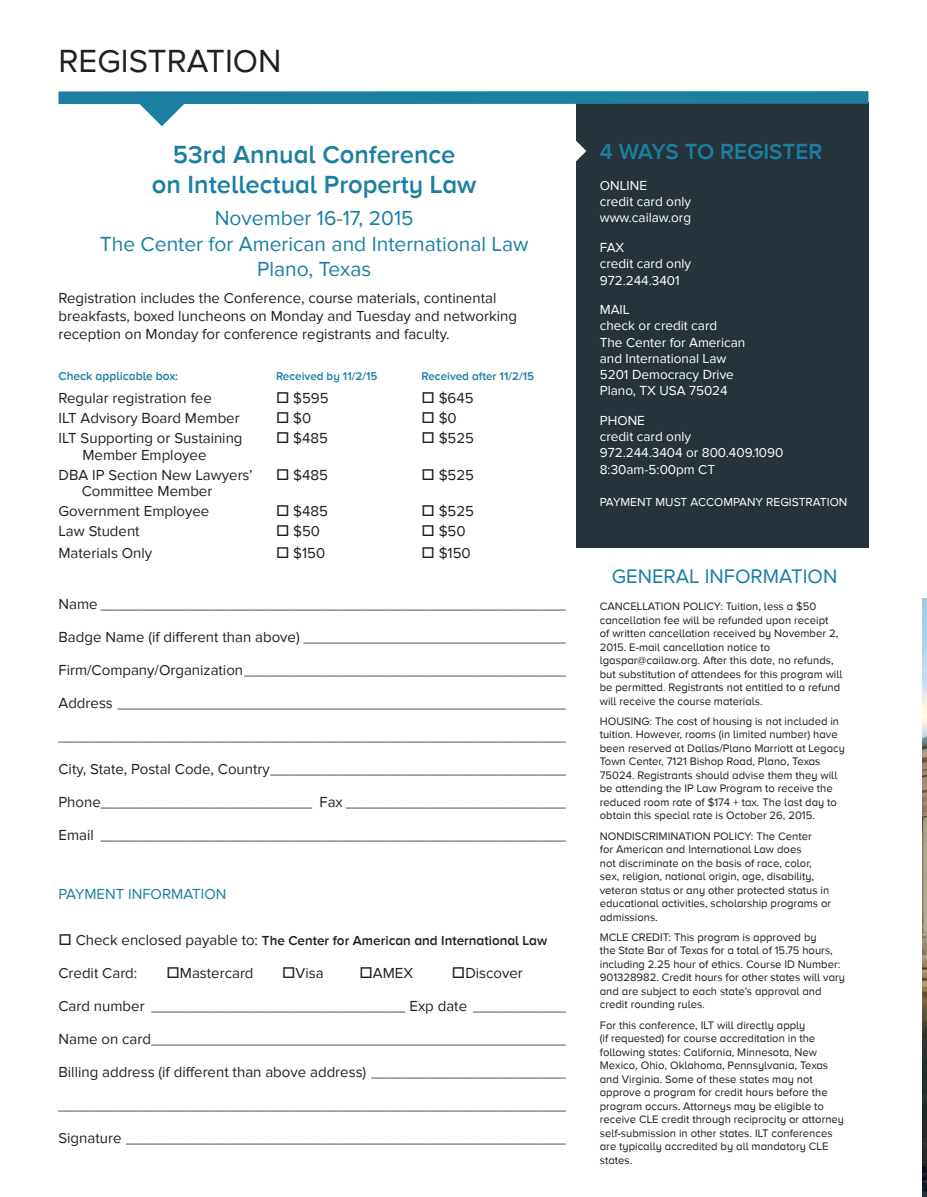
<style>
.page{position:relative;width:927px;height:1197px;background:#fff}
.page>*{position:absolute;margin:0;border:0;box-sizing:border-box;transform-origin:0 0}
.t1{font:33px "Proxima Nova";color:#231f20}
.t2{font:600 25.5px/30.6px "Proxima Nova A";color:#1b7fa2;text-align:center}
.t3{font:600 22.5px "Proxima Nova A";color:#1b7fa2}
.t4{font:21px/25.2px "Proxima Nova";color:#1b7fa2;text-align:center}
.t5{font:20.25px "Proxima Nova";color:#1b7fa2}
.t6{font:15px/18px "Proxima Nova";color:#231f20}
.t7{font:15px "Proxima Nova";color:#1b7fa2}
.t8{font:13.5px/16.2px "Proxima Nova";color:#fff}
.t9{font:600 13.5px "Proxima Nova A";color:#231f20}
.t10{font:12px "Proxima Nova";color:#fff}
.t11{font:600 12px "Proxima Nova A";color:#1b7fa2}
.t12{font:600 11.7px "Proxima Nova A";color:#1b7fa2}
.t13{font:11.25px/13.5px "Proxima Nova A";color:#231f20}
.s1{font-family:"Proxima Nova";font-weight:400;font-size:15px}
</style>
<div class="page">
<div style="left:576px;top:102px;width:292px;height:446px;background:#27333a"></div>
<svg style="left:576px;top:140px;width:10px;height:22px"></svg>
<svg style="left:58px;top:91px;width:810px;height:35px"></svg>
<img style="left:922px;top:599px;width:5px;height:593px">
<h1 class="t1" style="left:58px;top:42px;width:81px">Registration</h1>
<h2 class="t2" style="left:152px;top:139px;width:326px">53rd Annual Conference<br>on Intellectual Property Law</h2>
<h3 class="t4" style="left:100px;top:206px;width:430px">November 16-17, 2015<br>The Center for American and International Law<br>Plano, Texas</h3>
<h3 class="t6" style="left:58px;top:289px;width:460px">Registration includes the Conference, course materials, continental breakfasts, boxed luncheons on Monday and Tuesday and networking reception on Monday for conference registrants and faculty.</h3>
<p class="t11" style="left:58px;top:370px;width:121px">Check applicable box:</p>
<p class="t12" style="left:276px;top:370px;width:128px">Received by 11/2/15 R</p>
<p class="t12" style="left:428px;top:370px;width:107px">eceived after 11/2/15</p>
<h3 class="t6" style="left:59px;top:389px;width:155px">Regular registration fee</h3>
<h3 class="t6" style="left:276px;top:389px;width:54px">□ $595</h3>
<h3 class="t6" style="left:422px;top:389px;width:54px">□ $645</h3>
<h3 class="t6" style="left:59px;top:409px;width:183px">ILT Advisory Board Member</h3>
<h3 class="t6" style="left:276px;top:409px;width:37px">□ $0</h3>
<h3 class="t6" style="left:422px;top:409px;width:37px">□ $0</h3>
<h3 class="t6" style="left:59px;top:429px;width:186px">ILT Supporting or Sustaining</h3>
<h3 class="t6" style="left:276px;top:429px;width:54px">□ $485</h3>
<h3 class="t6" style="left:422px;top:429px;width:54px">□ $525</h3>
<h3 class="t6" style="left:59px;top:445px;width:196px;line-height:20px;text-indent:24px">Member Employee<br>DBA IP Section New Lawyers’</h3>
<h3 class="t6" style="left:276px;top:466px;width:54px">□ $485</h3>
<h3 class="t6" style="left:422px;top:466px;width:54px">□ $525</h3>
<h3 class="t6" style="left:59px;top:481px;width:155px;line-height:20px;text-align:right">Committee Member<br>Government Employee</h3>
<h3 class="t6" style="left:276px;top:502px;width:54px">□ $485</h3>
<h3 class="t6" style="left:422px;top:502px;width:54px">□ $525</h3>
<h3 class="t6" style="left:59px;top:522px;width:83px">Law Student</h3>
<h3 class="t6" style="left:276px;top:522px;width:46px">□ $50</h3>
<h3 class="t6" style="left:422px;top:522px;width:46px">□ $50</h3>
<h3 class="t6" style="left:59px;top:544px;width:95px">Materials Only</h3>
<h3 class="t6" style="left:276px;top:544px;width:51px">□ $150</h3>
<h3 class="t6" style="left:422px;top:544px;width:51px">□ $150</h3>
<h3 class="t6" style="left:59px;top:596px;width:509px">Name _______________________________________________________</h3>
<h3 class="t6" style="left:59px;top:629px;width:509px">Badge Name (if different than above) _______________________________</h3>
<h3 class="t6" style="left:59px;top:662px;width:509px">Firm/Company/Organization______________________________________</h3>
<h3 class="t6" style="left:59px;top:695px;width:509px">Address _____________________________________________________</h3>
<h3 class="t6" style="left:59px;top:728px;width:509px">____________________________________________________________</h3>
<h3 class="t6" style="left:59px;top:761px;width:509px">City, State, Postal Code, Country___________________________________</h3>
<h3 class="t6" style="left:59px;top:794px;width:509px">Phone_________________________ Fax __________________________</h3>
<h3 class="t6" style="left:59px;top:827px;width:509px">Email _______________________________________________________</h3>
<h3 class="t7" style="left:59px;top:885px;width:169px">PAYMENT INFORMATION</h3>
<p class="t9" style="left:59px;top:933px;width:490px">□ <span class="s1">Check enclosed payable to:</span> The Center for American and International Law</p>
<h3 class="t6" style="left:58px;top:964px;width:80px">Credit Card:</h3>
<h3 class="t6" style="left:166px;top:964px;width:89px">□Mastercard</h3>
<h3 class="t6" style="left:282px;top:964px;width:43px">□Visa</h3>
<h3 class="t6" style="left:359px;top:964px;width:55px">□AMEX</h3>
<h3 class="t6" style="left:452px;top:964px;width:72px">□Discover</h3>
<h3 class="t6" style="left:58px;top:997px;width:509px">Card number ______________________________ Exp date ___________</h3>
<h3 class="t6" style="left:58px;top:1030px;width:509px">Name on card_________________________________________________</h3>
<h3 class="t6" style="left:58px;top:1063px;width:509px">Billing address (if different than above address) _______________________</h3>
<h3 class="t6" style="left:58px;top:1096px;width:509px">____________________________________________________________</h3>
<h3 class="t6" style="left:58px;top:1129px;width:509px">Signature ____________________________________________________</h3>
<h3 class="t3" style="left:600px;top:139px;width:197px">4 WAYS TO REGISTER</h3>
<p class="t8" style="left:600px;top:178px;width:93px">ONLINE<br>credit card only www.cailaw.org</p>
<p class="t8" style="left:600px;top:240px;width:93px">FAX<br>credit card only<br>972.244.3401</p>
<p class="t8" style="left:600px;top:302px;width:147px">MAIL<br>check or credit card<br>The Center for American and International Law<br>5201 Democracy Drive<br>Plano, TX USA 75024</p>
<p class="t8" style="left:600px;top:413px;width:185px">PHONE<br>credit card only<br>972.244.3404 or 800.409.1090<br>8:30am-5:00pm CT</p>
<p class="t10" style="left:600px;top:495px;width:249px">PAYMENT MUST ACCOMPANY REGISTRATION</p>
<h3 class="t5" style="left:612px;top:565px;width:227px">GENERAL INFORMATION</h3>
<p class="t13" style="left:600px;top:599px;width:244px">CANCELLATION POLICY: Tuition, less a $50 cancellation fee will be refunded upon receipt<br>of written cancellation received by November 2, 2015. E-mail cancellation notice to lgaspar@cailaw.org. After this date, no refunds, but substitution of attendees for this program will be permitted. Registrants not entitled to a refund will receive the course materials.</p>
<p class="t13" style="left:600px;top:714px;width:247px">HOUSING: The cost of housing is not included in tuition. However, rooms (in limited number) have been reserved at Dallas/Plano Marriott at Legacy Town Center, 7121 Bishop Road, Plano, Texas 75024. Registrants should advise them they will be attending the IP Law Program to receive the reduced room rate of $174 + tax. The last day to obtain this special rate is October 26, 2015.</p>
<p class="t13" style="left:600px;top:829px;width:233px">NONDISCRIMINATION POLICY: The Center<br>for American and International Law does<br>not discriminate on the basis of race, color, sex, religion, national origin, age, disability, veteran status or any other protected status in educational activities, scholarship programs or admissions.</p>
<p class="t13" style="left:600px;top:930px;width:247px">MCLE CREDIT: This program is approved by<br>the State Bar of Texas for a total of 15.75 hours, including 2.25 hour of ethics. Course ID Number:<br>901328982. Credit hours for other states will vary and are subject to each state’s approval and credit rounding rules.</p>
<p class="t13" style="left:600px;top:1018px;width:246px">For this conference, ILT will directly apply<br>(if requested) for course accreditation in the following states: California, Minnesota, New Mexico, Ohio, Oklahoma, Pennsylvania, Texas and Virginia. Some of these states may not approve a program for credit hours before the program occurs. Attorneys may be eligible to receive CLE credit through reciprocity or attorney self-submission in other states. ILT conferences are typically accredited by all mandatory CLE states.</p>
</div>
